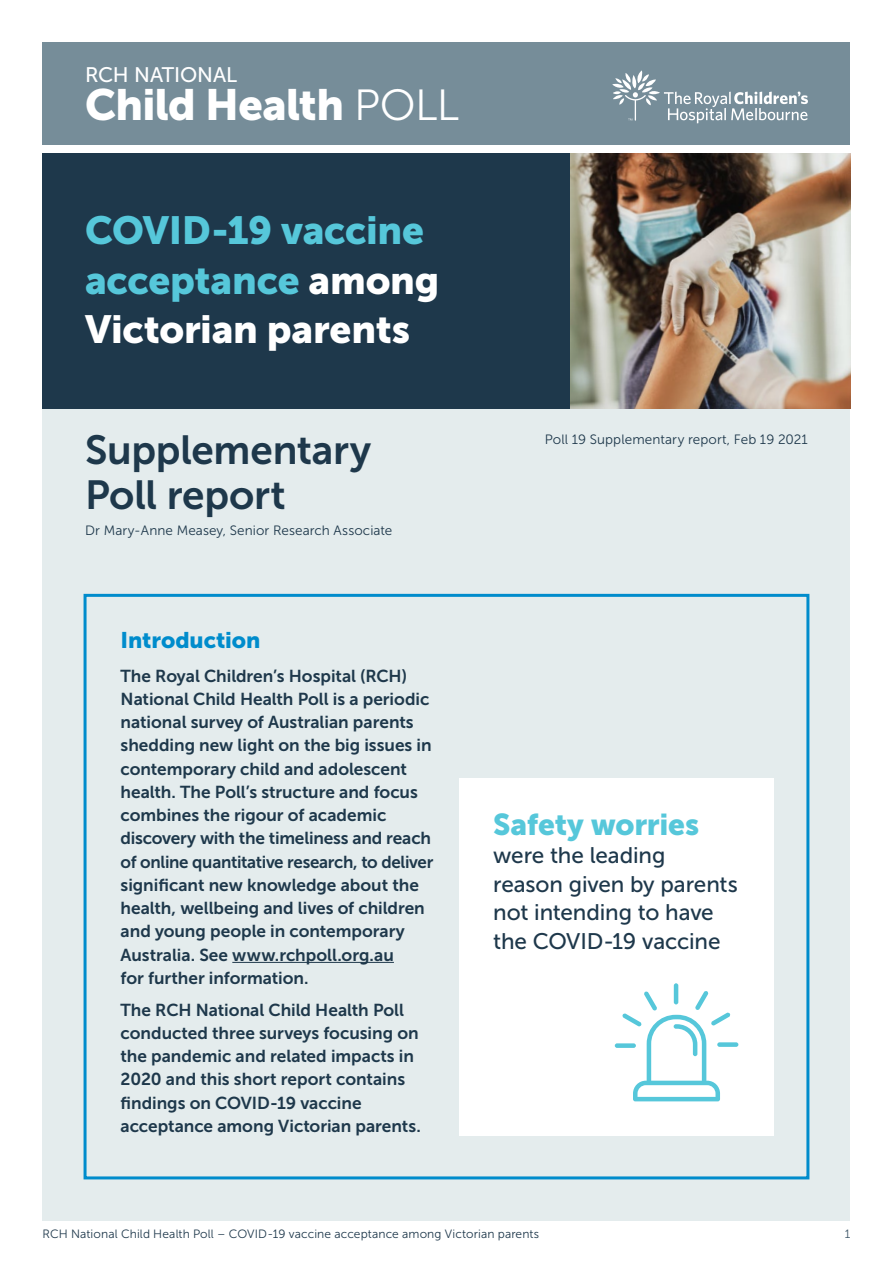
<style>
.page{position:relative;width:893px;height:1263px;background:#fff}
.page>*{position:absolute;margin:0;border:0;box-sizing:border-box;transform-origin:0 0}
.t1{font:43.5px "Museo Sans 900";letter-spacing:-.015em;color:#fff}
.t2{font:40.5px/45px "Museo Sans 700";letter-spacing:-.005em;color:#1e384b}
.t3{font:39px/49.5px "Museo Sans 900";letter-spacing:-.01em;color:#56c7da}
.t4{font:30px "Museo Sans 900";letter-spacing:-.01em;color:#56c7da}
.t5{font:22.5px/28.5px "Museo Sans 500";letter-spacing:-.005em;color:#1e384b}
.t6{font:22.5px "Museo Sans 900";letter-spacing:-.005em;color:#008ccc}
.t7{font:21px "Museo Sans 500";letter-spacing:-.005em;color:#fff}
.t8{font:17.25px/23.2px "Museo Sans 700";color:#1e384b}
.t9{font:13.5px "Museo Sans 300";letter-spacing:.005em;color:#1e384b}
.t10{font:12px "Museo Sans 300";letter-spacing:.01em;color:#1e384b}
.t11{font:12px "Museo Sans 300";color:#3d5567}
.s1{font-family:"Museo Sans 300"}
.s2{color:#fff}
</style>
<div class="page">
<div style="left:43px;top:408px;width:807px;height:812px;background:#e4eced"></div>
<img style="left:570px;top:153px;width:280px;height:255px">
<div style="left:43px;top:43px;width:807px;height:102px;background:#768d99"></div>
<div style="left:43px;top:153px;width:527px;height:255px;background:#1e384b"></div>
<svg style="left:612px;top:70px;width:196px;height:53px"></svg>
<hr style="left:232px;top:962px;width:162px;height:1px;background:#1e384b">
<div style="left:84px;top:594px;width:725px;height:585px;border:3px solid #008ccc"></div>
<div style="left:459px;top:778px;width:315px;height:357px;background:#fff"></div>
<div style="left:615px;top:1043px;width:21px;height:5px;background:#56c7da;border-radius:2px"></div>
<hr style="left:674px;top:983px;width:4px;height:21px;background:#56c7da;border-radius:2px">
<svg style="left:622px;top:991px;width:108px;height:110px"></svg>
<div style="left:717px;top:1042px;width:21px;height:5px;background:#56c7da;border-radius:2px"></div>
<p class="t7" style="left:85px;top:63px;width:154px">RCH NATIONAL</p>
<h1 class="t1" style="left:85px;top:80px;width:376px">Child Health <span class="s1">POLL</span></h1>
<h3 class="t3" style="left:85px;top:206px;width:356px">COVID-19 vaccine acceptance <span class="s2">among<br>Victorian parents</span></h3>
<h2 class="t2" style="left:85px;top:428px;width:288px">Supplementary<br>Poll report</h2>
<p class="t9" style="left:85px;top:523px;width:309px">Dr Mary-Anne Measey, Senior Research Associate</p>
<h3 class="t6" style="left:121px;top:627px;width:141px">Introduction</h3>
<p class="t8" style="left:121px;top:664px;width:314px">The Royal Children’s Hospital (RCH)<br>National Child Health Poll is a periodic national survey of Australian parents shedding new light on the big issues in contemporary child and adolescent health. The Poll’s structure and focus combines the rigour of academic discovery with the timeliness and reach of online quantitative research, to deliver significant new knowledge about the health, wellbeing and lives of children and young people in contemporary Australia. See www.rchpoll.org.au<br>for further information.</p>
<p class="t8" style="left:121px;top:998px;width:302px">The RCH National Child Health Poll conducted three surveys focusing on the pandemic and related impacts in 2020 and this short report contains findings on COVID-19 vaccine acceptance among Victorian parents.</p>
<p class="t9" style="left:545px;top:432px;width:265px">Poll 19 Supplementary report, Feb 19 2021</p>
<h3 class="t4" style="left:493px;top:807px;width:207px">Safety worries</h3>
<h3 class="t5" style="left:493px;top:841px;width:246px">were the leading reason given by parents not intending to have the COVID-19 vaccine</h3>
<p class="t10" style="left:43px;top:1227px;width:498px">RCH National Child Health Poll – COVID-19 vaccine acceptance among Victorian parents</p>
<p class="t11" style="left:845px;top:1227px;width:7px">1</p>
</div>
